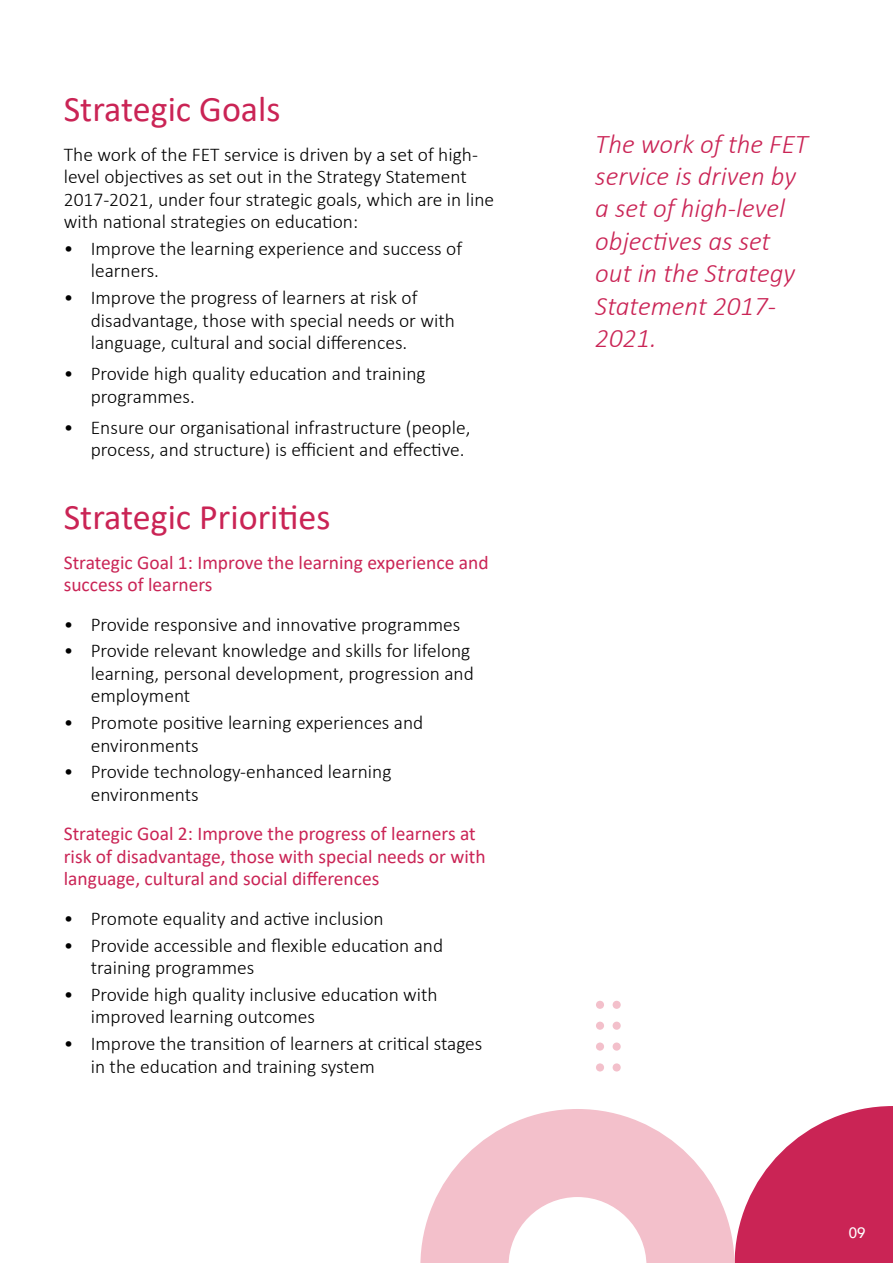
<style>
.page{position:relative;width:893px;height:1263px;background:#fff}
.page>*{position:absolute;margin:0;border:0;box-sizing:border-box;transform-origin:0 0}
.t1{font:36px "Calibri";color:#ca2455}
.t2{font:italic 300 27px/32.4px "Calibri";color:#ca2455}
.t3{font:300 19.5px/22.5px "Calibri";color:#000}
.t4{font:19.5px/22.5px "Calibri";color:#ca2455}
.t5{font:500 15px "Avenir";color:#fff}
</style>
<div class="page">
<svg style="left:735px;top:1106px;width:158px;height:157px"></svg>
<svg style="left:596px;top:1063px;width:8px;height:8px"></svg>
<div style="left:596px;top:1022px;width:8px;height:8px;background:#f3c0cb;border-radius:4px"></div>
<div style="left:596px;top:1042px;width:8px;height:9px;background:#f3c0cb;border-radius:4px"></div>
<svg style="left:596px;top:1001px;width:8px;height:8px"></svg>
<svg style="left:613px;top:1063px;width:8px;height:8px"></svg>
<div style="left:613px;top:1022px;width:8px;height:8px;background:#f3c0cb;border-radius:4px"></div>
<div style="left:613px;top:1042px;width:8px;height:9px;background:#f3c0cb;border-radius:4px"></div>
<svg style="left:613px;top:1001px;width:8px;height:8px"></svg>
<svg style="left:420px;top:1109px;width:315px;height:154px;fill:#f3c0cb"></svg>
<h1 class="t1" style="left:64px;top:84px;width:218px">Strategic Goals</h1>
<p class="t3" style="left:64px;top:143px;width:432px">The work of the FET service is driven by a set of high&shy;level objectives as set out in the Strategy Statement 2017-2021, under four strategic goals, which are in line with national strategies on education:</p>
<p class="t3" style="left:91px;top:237px;width:373px;text-indent:-27px">• Improve the learning experience and success of learners.</p>
<p class="t3" style="left:91px;top:286px;width:366px;text-indent:-27px">• Improve the progress of learners at risk of disadvantage, those with special needs or with language, cultural and social differences.</p>
<p class="t3" style="left:91px;top:362px;width:336px;text-indent:-27px">• Provide high quality education and training programmes.</p>
<p class="t3" style="left:91px;top:416px;width:381px;text-indent:-27px">• Ensure our organisational infrastructure (people, process, and structure) is efficient and effective.</p>
<h1 class="t1" style="left:64px;top:492px;width:268px">Strategic Priorities</h1>
<p class="t4" style="left:64px;top:550px;width:426px">Strategic Goal 1: Improve the learning experience and success of learners</p>
<p class="t3" style="left:64px;top:613px;width:398px">• Provide responsive and innovative programmes</p>
<p class="t3" style="left:91px;top:639px;width:385px;text-indent:-27px">• Provide relevant knowledge and skills for lifelong learning, personal development, progression and employment</p>
<p class="t3" style="left:91px;top:711px;width:334px;text-indent:-27px">• Promote positive learning experiences and environments</p>
<p class="t3" style="left:91px;top:760px;width:302px;text-indent:-27px">• Provide technology-enhanced learning environments</p>
<p class="t4" style="left:64px;top:822px;width:423px">Strategic Goal 2: Improve the progress of learners at risk of disadvantage, those with special needs or with language, cultural and social differences</p>
<p class="t3" style="left:64px;top:907px;width:321px">• Promote equality and active inclusion</p>
<p class="t3" style="left:91px;top:934px;width:354px;text-indent:-27px">• Provide accessible and flexible education and training programmes</p>
<p class="t3" style="left:91px;top:983px;width:348px;text-indent:-27px">• Provide high quality inclusive education with improved learning outcomes</p>
<p class="t3" style="left:91px;top:1032px;width:393px;text-indent:-27px">• Improve the transition of learners at critical stages in the education and training system</p>
<h2 class="t2" style="left:595px;top:127px;width:214px">The work of the FET service is driven by a set of high-level objectives as set out in the Strategy<br>Statement 2017-<br>2021.</h2>
<p class="t5" style="left:849px;top:1219px;width:18px">09</p>
</div>
